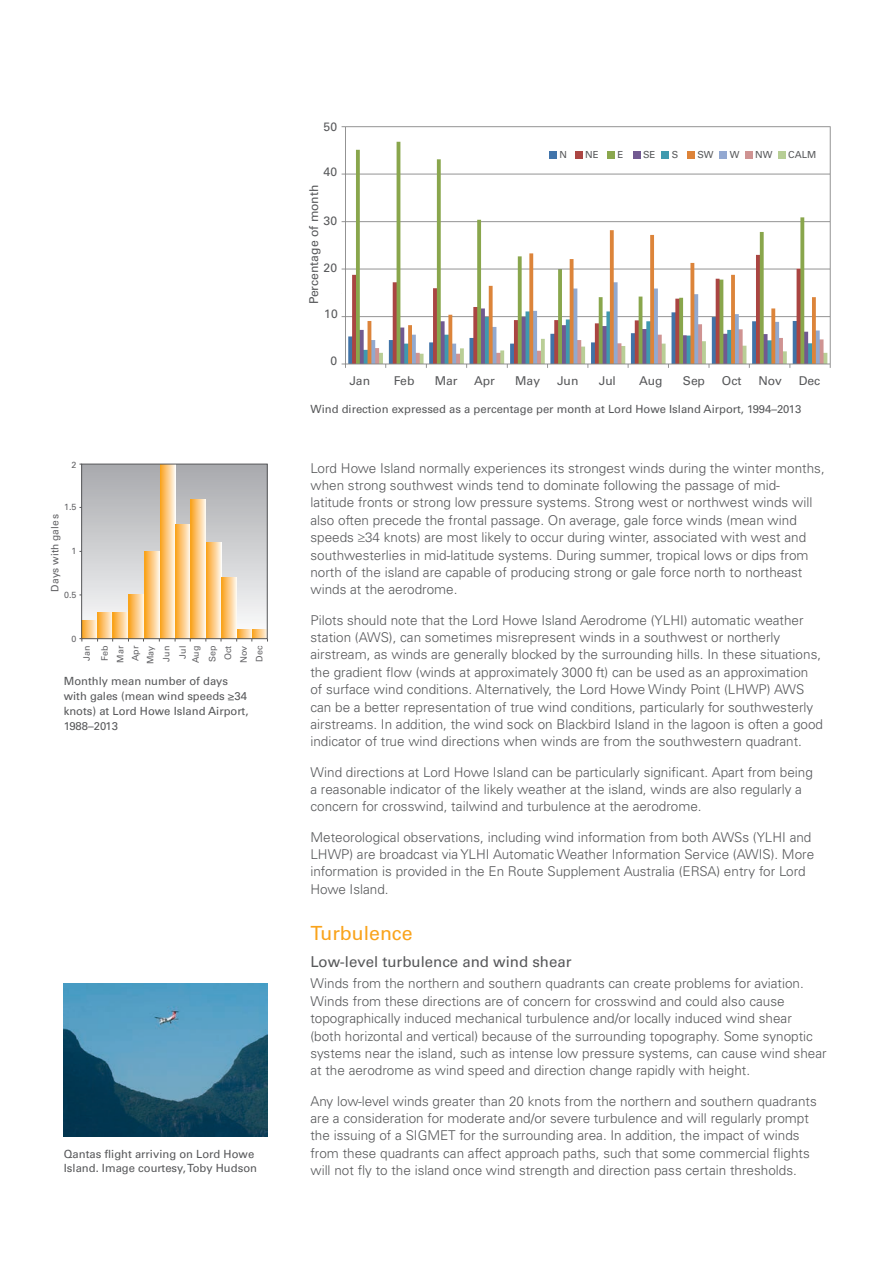
<style>
.page{position:relative;width:893px;height:1263px;background:#fff}
.page>*{position:absolute;margin:0;border:0;box-sizing:border-box;transform-origin:0 0}
.t1{font:500 19.5px "Univers CE";color:#f9a31b}
.t2{font:500 15px "Univers CE";color:#57585a}
.t3{font:300 13.5px/17.4px "Univers";color:#57585a}
.t4{font:12.15px "Univers";color:#57585a}
.t5{font:500 11.25px/15px "Univers CE";color:#57585a}
.t6{font:10.2px "Univers";color:#636366}
.t7{font:9.75px "Univers";color:#57585a}
.t8{font:8.85px/15.9px "Univers";color:#636366;text-align:center}
</style>
<div class="page">
<img style="left:341px;top:126px;width:490px;height:242px">
<div style="left:550px;top:151px;width:7px;height:7px;background:#4174ab"></div>
<div style="left:575px;top:151px;width:7px;height:7px;background:#ac4643"></div>
<div style="left:608px;top:151px;width:7px;height:7px;background:#8aa74d"></div>
<div style="left:633px;top:151px;width:7px;height:7px;background:#725a91"></div>
<div style="left:662px;top:151px;width:7px;height:7px;background:#3f9aaf"></div>
<div style="left:688px;top:151px;width:7px;height:7px;background:#dd8338"></div>
<div style="left:720px;top:151px;width:7px;height:7px;background:#93a8d1"></div>
<div style="left:745px;top:151px;width:7px;height:7px;background:#cf9392"></div>
<div style="left:778px;top:151px;width:7px;height:7px;background:#b7ce95"></div>
<img style="left:64px;top:983px;width:204px;height:153px">
<svg style="left:83px;top:466px;width:183px;height:171px;background:#c8c8c7"></svg>
<svg style="left:83px;top:621px;width:14px;height:16px"></svg>
<svg style="left:97px;top:612px;width:16px;height:25px"></svg>
<svg style="left:113px;top:612px;width:16px;height:25px"></svg>
<svg style="left:129px;top:595px;width:15px;height:42px"></svg>
<svg style="left:145px;top:551px;width:15px;height:86px"></svg>
<svg style="left:160px;top:466px;width:15px;height:171px;background:#fcca82"></svg>
<svg style="left:175px;top:525px;width:15px;height:112px;background:#fcc97e"></svg>
<svg style="left:206px;top:543px;width:15px;height:94px"></svg>
<svg style="left:191px;top:499px;width:15px;height:138px;background:#fccd88"></svg>
<svg style="left:222px;top:578px;width:15px;height:59px"></svg>
<svg style="left:237px;top:629px;width:15px;height:8px"></svg>
<svg style="left:252px;top:629px;width:14px;height:8px"></svg>
<div style="left:81px;top:464px;width:187px;height:175px;border:1px solid #57585a"></div>
<p class="t8" style="left:72px;top:457px;width:6px">2</p>
<p class="t8" style="left:64px;top:499px;width:14px">1.5</p>
<p class="t8" style="left:72px;top:543px;width:6px">1</p>
<p class="t6" style="left:49px;top:591px;width:79px;rotate:-90deg">Days with gales</p>
<p class="t8" style="left:64px;top:587px;width:14px">0.5</p>
<p class="t8" style="left:72px;top:631px;width:6px">0</p>
<p class="t8" style="left:78px;top:661px;width:17px;line-height:17.9px;text-align:left;rotate:-90deg">Jan<br>Feb</p>
<p class="t8" style="left:113px;top:664px;width:20px;line-height:15px;rotate:-90deg">Mar<br>Apr<br>May</p>
<p class="t8" style="left:158px;top:662px;width:17px;line-height:16.5px;rotate:-90deg">Jun<br>Jul</p>
<p class="t8" style="left:188px;top:663px;width:19px;rotate:-90deg">Aug<br>Sep<br>Oct<br>Nov<br>Dec</p>
<p class="t5" style="left:64px;top:674px;width:186px">Monthly mean number of days with gales (mean wind speeds ≥34 knots) at Lord Howe Island Airport,<br>1988–2013</p>
<p class="t5" style="left:64px;top:1146px;width:195px">Qantas flight arriving on Lord Howe<br>Island. Image courtesy, Toby Hudson</p>
<p class="t4" style="left:324px;top:119px;width:15px">50</p>
<p class="t4" style="left:324px;top:164px;width:15px">40</p>
<p class="t4" style="left:324px;top:213px;width:15px">30</p>
<p class="t4" style="left:324px;top:260px;width:15px">20</p>
<p class="t4" style="left:324px;top:307px;width:15px">10</p>
<p class="t4" style="left:330px;top:353px;width:8px">0</p>
<p class="t4" style="left:307px;top:304px;width:121px;rotate:-90deg">Percentage of month</p>
<p class="t7" style="left:560px;top:148px;width:9px">N</p>
<p class="t7" style="left:585px;top:148px;width:15px">NE</p>
<p class="t7" style="left:617px;top:148px;width:7px">E</p>
<p class="t7" style="left:643px;top:148px;width:14px">SE</p>
<p class="t7" style="left:672px;top:148px;width:8px">S</p>
<p class="t7" style="left:697px;top:148px;width:18px">SW</p>
<p class="t7" style="left:730px;top:148px;width:11px">W</p>
<p class="t7" style="left:755px;top:148px;width:19px">NW</p>
<p class="t7" style="left:788px;top:148px;width:30px">CALM</p>
<p class="t4" style="left:349px;top:374px;width:22px">Jan</p>
<p class="t4" style="left:394px;top:374px;width:22px">Feb</p>
<p class="t4" style="left:435px;top:374px;width:24px">Mar</p>
<p class="t4" style="left:474px;top:374px;width:22px">Apr</p>
<p class="t4" style="left:515px;top:374px;width:26px">May</p>
<p class="t4" style="left:557px;top:374px;width:23px">Jun</p>
<p class="t4" style="left:599px;top:374px;width:19px">Jul</p>
<p class="t4" style="left:639px;top:374px;width:25px">Aug</p>
<p class="t4" style="left:683px;top:374px;width:24px">Sep</p>
<p class="t4" style="left:722px;top:374px;width:21px">Oct</p>
<p class="t4" style="left:758px;top:374px;width:25px">Nov</p>
<p class="t4" style="left:799px;top:374px;width:23px">Dec</p>
<p class="t5" style="left:310px;top:402px;width:492px">Wind direction expressed as a percentage per month at Lord Howe Island Airport, 1994–2013</p>
<p class="t3" style="left:310px;top:459px;width:516px">Lord Howe Island normally experiences its strongest winds during the winter months, when strong southwest winds tend to dominate following the passage of mid&shy;latitude fronts or strong low pressure systems. Strong west or northwest winds will also often precede the frontal passage. On average, gale force winds (mean wind speeds ≥34 knots) are most likely to occur during winter, associated with west and southwesterlies in mid-latitude systems. During summer, tropical lows or dips from north of the island are capable of producing strong or gale force north to northeast winds at the aerodrome.</p>
<p class="t3" style="left:310px;top:611px;width:514px">Pilots should note that the Lord Howe Island Aerodrome (YLHI) automatic weather station (AWS), can sometimes misrepresent winds in a southwest or northerly airstream, as winds are generally blocked by the surrounding hills. In these situations, the gradient flow (winds at approximately 3000 ft) can be used as an approximation of surface wind conditions. Alternatively, the Lord Howe Windy Point (LHWP) AWS can be a better representation of true wind conditions, particularly for southwesterly airstreams. In addition, the wind sock on Blackbird Island in the lagoon is often a good indicator of true wind directions when winds are from the southwestern quadrant.</p>
<p class="t3" style="left:310px;top:763px;width:504px">Wind directions at Lord Howe Island can be particularly significant. Apart from being a reasonable indicator of the likely weather at the island, winds are also regularly a concern for crosswind, tailwind and turbulence at the aerodrome.</p>
<p class="t3" style="left:310px;top:828px;width:505px">Meteorological observations, including wind information from both AWSs (YLHI and LHWP) are broadcast via YLHI Automatic Weather Information Service (AWIS). More information is provided in the En Route Supplement Australia (ERSA) entry for Lord Howe Island.</p>
<h1 class="t1" style="left:310px;top:922px;width:104px">Turbulence</h1>
<p class="t2" style="left:310px;top:953px;width:263px">Low-level turbulence and wind shear</p>
<p class="t3" style="left:310px;top:975px;width:518px">Winds from the northern and southern quadrants can create problems for aviation.<br>Winds from these directions are of concern for crosswind and could also cause topographically induced mechanical turbulence and/or locally induced wind shear<br>(both horizontal and vertical) because of the surrounding topography. Some synoptic systems near the island, such as intense low pressure systems, can cause wind shear at the aerodrome as wind speed and direction change rapidly with height.</p>
<p class="t3" style="left:310px;top:1092px;width:508px">Any low-level winds greater than 20 knots from the northern and southern quadrants are a consideration for moderate and/or severe turbulence and will regularly prompt the issuing of a SIGMET for the surrounding area. In addition, the impact of winds from these quadrants can affect approach paths, such that some commercial flights will not fly to the island once wind strength and direction pass certain thresholds.</p>
</div>
